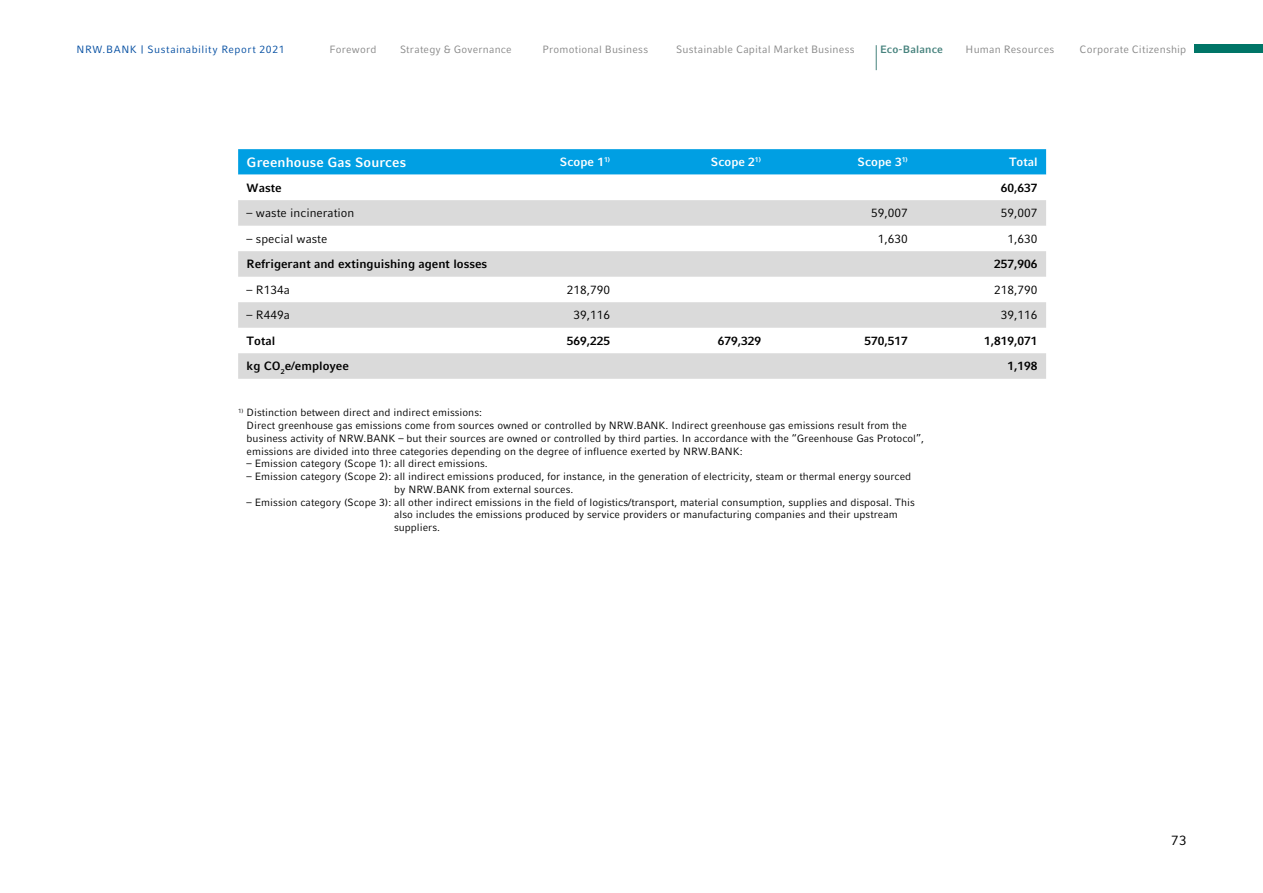
<style>
.page{position:relative;width:1263px;height:893px;background:#fff}
.page>*{position:absolute;margin:0;border:0;box-sizing:border-box;transform-origin:0 0}
.Tabelle_Headline_wei{font:700 13.5px "Compatil Fact LT Pro";letter-spacing:.01em;color:#fff}
.t1{font:13.5px "Compatil Fact LT Pro";color:#000}
.Tabelle_neu_Spaltenü{font:700 12px "Compatil Fact LT Pro";color:#000}
.Tabelle_neu_Text_rec{font:700 12px "Compatil Fact LT Pro";color:#000}
.Tabelle_neu_Text_rec-2{font:12px "Compatil Fact LT Pro";color:#000}
.Tabelle_neu_Text_LEU{font:12px "Compatil Fact LT Pro";color:#000}
.Tabelle_neu_Spaltenü-2{font:700 12px "Compatil Fact LT Pro";color:#fff}
.t2{font:10.65px "Compatil Fact LT Pro";letter-spacing:.02em;color:#878787}
.t3{font:700 10.65px "Compatil Fact LT Pro";letter-spacing:.01em;color:#46827d}
.Tabelle_neu_Fußnote{font:10.5px/12.8px "Compatil Fact LT Pro";color:#000}
.t4{font:10.5px "Compatil Fact LT Pro";letter-spacing:.02em;color:#878787}
.t5{font:10.5px "Compatil Fact LT Pro";letter-spacing:.05em;color:#024da1}
</style>
<div class="page">
<svg style="left:238px;top:149px;width:808px;height:26px;background:#06a1e3"></svg>
<svg style="left:238px;top:200px;width:808px;height:179px;fill:#dadada"></svg>
<svg style="left:876px;top:45px;width:1px;height:25px"></svg>
<div style="left:1195px;top:45px;width:68px;height:8px;background:#007567"></div>
<p class="t5" style="left:77px;top:43px;width:209px">NRW.BANK | Sustainability Report 2021</p>
<p class="t4" style="left:329px;top:43px;width:48px">Foreword</p>
<p class="t4" style="left:400px;top:43px;width:113px">Strategy &amp; Governance</p>
<p class="t4" style="left:542px;top:43px;width:107px">Promotional Business</p>
<p class="t2" style="left:676px;top:43px;width:180px">Sustainable Capital Market Business</p>
<p class="t3" style="left:880px;top:43px;width:64px">Eco-Balance</p>
<p class="t2" style="left:965px;top:43px;width:90px">Human Resources</p>
<p class="t2" style="left:1079px;top:43px;width:108px">Corporate Citizenship</p>
<h3 class="Tabelle_Headline_wei" style="left:247px;top:154px;width:161px">Greenhouse Gas Sources</h3>
<h3 class="Tabelle_neu_Spaltenü-2" style="left:560px;top:155px;width:52px">Scope 1<sup>1)</sup></h3>
<h3 class="Tabelle_neu_Spaltenü-2" style="left:711px;top:155px;width:52px">Scope 2<sup>1)</sup></h3>
<h3 class="Tabelle_neu_Spaltenü-2" style="left:858px;top:155px;width:52px">Scope 3<sup>1)</sup></h3>
<h3 class="Tabelle_neu_Spaltenü-2" style="left:1009px;top:155px;width:30px">Total</h3>
<h3 class="Tabelle_neu_Spaltenü" style="left:247px;top:180px;width:37px">Waste</h3>
<p class="Tabelle_neu_Text_rec" style="left:1001px;top:180px;width:38px">60,637</p>
<p class="Tabelle_neu_Text_LEU" style="left:247px;top:206px;width:109px">– waste incineration</p>
<p class="Tabelle_neu_Text_rec-2" style="left:871px;top:206px;width:38px">59,007</p>
<p class="Tabelle_neu_Text_rec-2" style="left:1001px;top:206px;width:38px">59,007</p>
<p class="Tabelle_neu_Text_LEU" style="left:247px;top:231px;width:82px">– special waste</p>
<p class="Tabelle_neu_Text_rec-2" style="left:878px;top:231px;width:32px">1,630</p>
<p class="Tabelle_neu_Text_rec-2" style="left:1007px;top:231px;width:32px">1,630</p>
<h3 class="Tabelle_neu_Spaltenü" style="left:247px;top:257px;width:242px">Refrigerant and extinguishing agent losses</h3>
<p class="Tabelle_neu_Text_rec" style="left:994px;top:257px;width:45px">257,906</p>
<p class="Tabelle_neu_Text_LEU" style="left:247px;top:283px;width:45px">– R134a</p>
<p class="Tabelle_neu_Text_rec-2" style="left:567px;top:283px;width:45px">218,790</p>
<p class="Tabelle_neu_Text_rec-2" style="left:994px;top:283px;width:45px">218,790</p>
<p class="Tabelle_neu_Text_LEU" style="left:247px;top:308px;width:45px">– R449a</p>
<p class="Tabelle_neu_Text_rec-2" style="left:573px;top:308px;width:38px">39,116</p>
<p class="Tabelle_neu_Text_rec-2" style="left:1001px;top:308px;width:38px">39,116</p>
<h3 class="Tabelle_neu_Spaltenü" style="left:247px;top:333px;width:30px">Total</h3>
<p class="Tabelle_neu_Text_rec" style="left:567px;top:333px;width:45px">569,225</p>
<p class="Tabelle_neu_Text_rec" style="left:718px;top:333px;width:45px">679,329</p>
<p class="Tabelle_neu_Text_rec" style="left:864px;top:333px;width:45px">570,517</p>
<p class="Tabelle_neu_Text_rec" style="left:984px;top:333px;width:55px">1,819,071</p>
<h3 class="Tabelle_neu_Spaltenü" style="left:247px;top:359px;width:104px">kg CO<sub>2</sub>e/employee</h3>
<p class="Tabelle_neu_Text_rec" style="left:1007px;top:359px;width:32px">1,198</p>
<p class="Tabelle_neu_Fußnote" style="left:238px;top:406px;width:245px"><sup>1)</sup> Distinction between direct and indirect emissions:</p>
<p class="Tabelle_neu_Fußnote" style="left:247px;top:419px;width:679px">Direct greenhouse gas emissions come from sources owned or controlled by NRW.BANK. Indirect greenhouse gas emissions result from the business activity of NRW.BANK – but their sources are owned or controlled by third parties. In accordance with the “Greenhouse Gas Protocol”, emissions are divided into three categories depending on the degree of influence exerted by NRW.BANK:</p>
<p class="Tabelle_neu_Fußnote" style="left:247px;top:457px;width:243px">– Emission category (Scope 1): all direct emissions.</p>
<p class="Tabelle_neu_Fußnote" style="left:394px;top:470px;width:519px;text-indent:-147px">– Emission category (Scope 2): all indirect emissions produced, for instance, in the generation of electricity, steam or thermal energy sourced by NRW.BANK from external sources.</p>
<p class="Tabelle_neu_Fußnote" style="left:394px;top:496px;width:522px;text-indent:-147px">– Emission category (Scope 3): all other indirect emissions in the field of logistics/transport, material consumption, supplies and disposal. This also includes the emissions produced by service providers or manufacturing companies and their upstream suppliers.</p>
<p class="t1" style="left:1171px;top:833px;width:17px">73</p>
</div>
